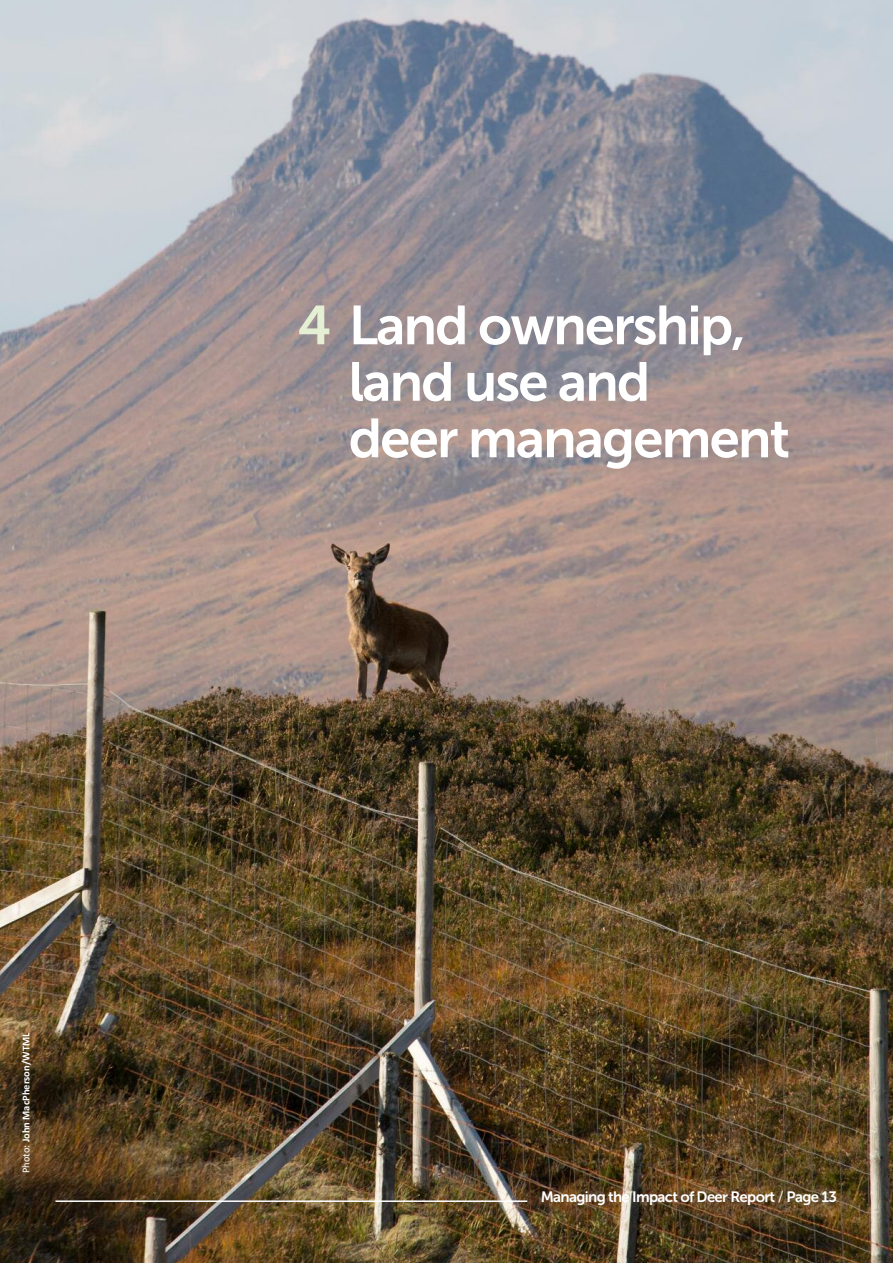
<style>
.page{position:relative;width:893px;height:1263px;background:#fff}
.page>*{position:absolute;margin:0;border:0;box-sizing:border-box;transform-origin:0 0}
.t1{font:54.6px/56.4px "Museo Sans 700";letter-spacing:-.035em;color:#fff}
.t2{font:15px "Museo Sans 700";letter-spacing:-.045em;color:#fff}
.t3{font:700 10.5px "Calibri";color:#fff}
.s1{font-weight:400}
.s2{color:#e5efd4}
.s3{font-family:"Museo Sans 300"}
</style>
<div class="page">
<img style="left:0;top:0;width:893px;height:1263px">
<hr style="left:56px;top:1200px;width:471px;height:2px;background:#fff">
<p class="t3" style="left:20px;top:1173px;width:142px;rotate:-90deg"><span class="s1">Photo:</span> John MacPherson/WTML</p>
<p class="t1" style="left:349px;top:297px;width:443px;text-indent:-51px"><span class="s2">4</span> Land ownership, land use and<br>deer management</p>
<p class="t2" style="left:541px;top:1188px;width:298px">Managing the Impact of Deer Report <span class="s3">/</span> Page 13</p>
</div>
